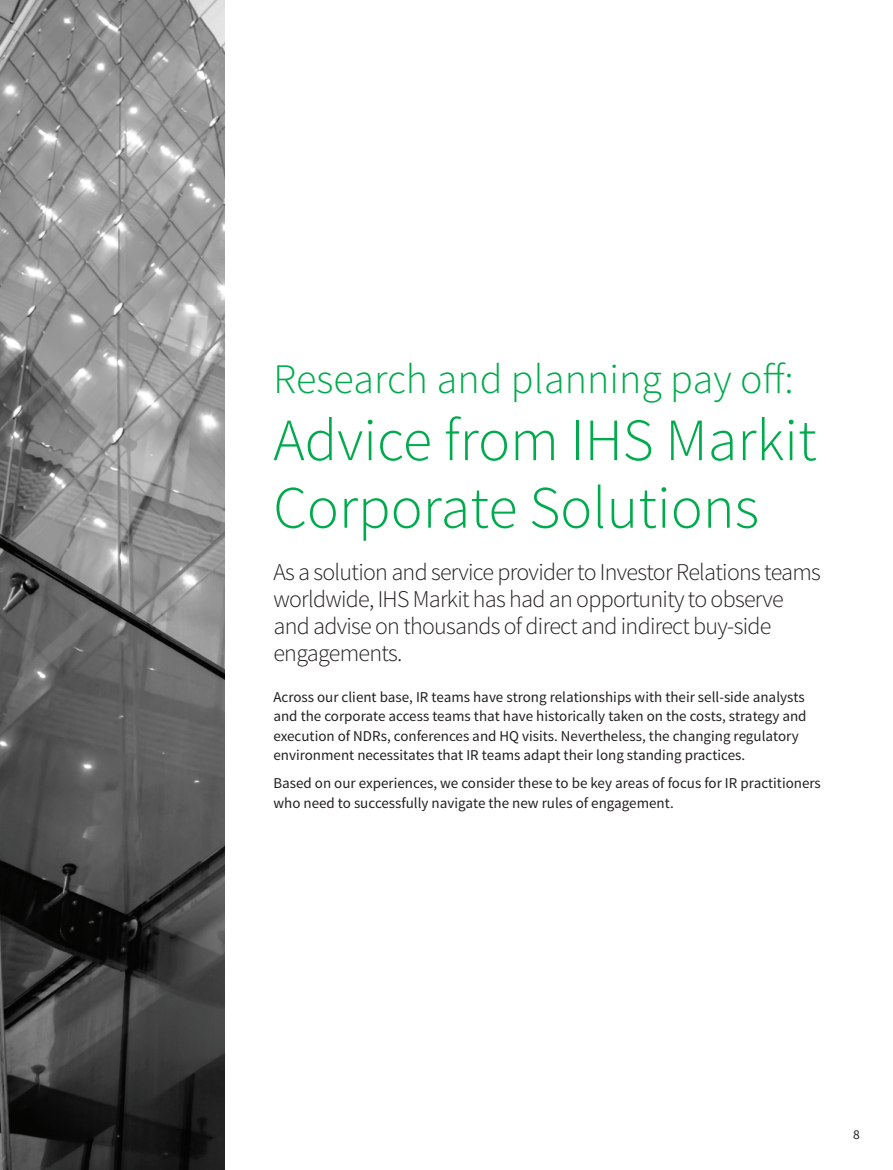
<style>
.page{position:relative;width:893px;height:1170px;background:#fff}
.page>*{position:absolute;margin:0;border:0;box-sizing:border-box;transform-origin:0 0}
.t1{font:300 60px/67.5px "Source Sans Pro";color:#00ab4d}
.t2{font:300 42px "Source Sans Pro";color:#00ab4d}
.t3{font:300 24px/27px "Source Sans Pro";letter-spacing:-.03em;color:#231f20}
.t4{font:15px/19.5px "Source Sans Pro";color:#231f20}
.t5{font:13.5px "Source Sans Pro";color:#231f20}
</style>
<div class="page">
<img style="left:0;top:0;width:225px;height:1169px">
<h2 class="t2" style="left:273px;top:353px;width:522px">Research and planning pay off:</h2>
<h1 class="t1" style="left:273px;top:407px;width:545px">Advice from IHS Markit<br>Corporate Solutions</h1>
<h3 class="t3" style="left:273px;top:559px;width:549px">As a solution and service provider to Investor Relations teams worldwide, IHS Markit has had an opportunity to observe and advise on thousands of direct and indirect buy-side engagements.</h3>
<p class="t4" style="left:273px;top:687px;width:535px">Across our client base, IR teams have strong relationships with their sell-side analysts and the corporate access teams that have historically taken on the costs, strategy and execution of NDRs, conferences and HQ visits. Nevertheless, the changing regulatory environment necessitates that IR teams adapt their long standing practices.</p>
<p class="t4" style="left:273px;top:773px;width:549px">Based on our experiences, we consider these to be key areas of focus for IR practitioners who need to successfully navigate the new rules of engagement.</p>
<p class="t5" style="left:853px;top:1125px;width:8px">8</p>
</div>
